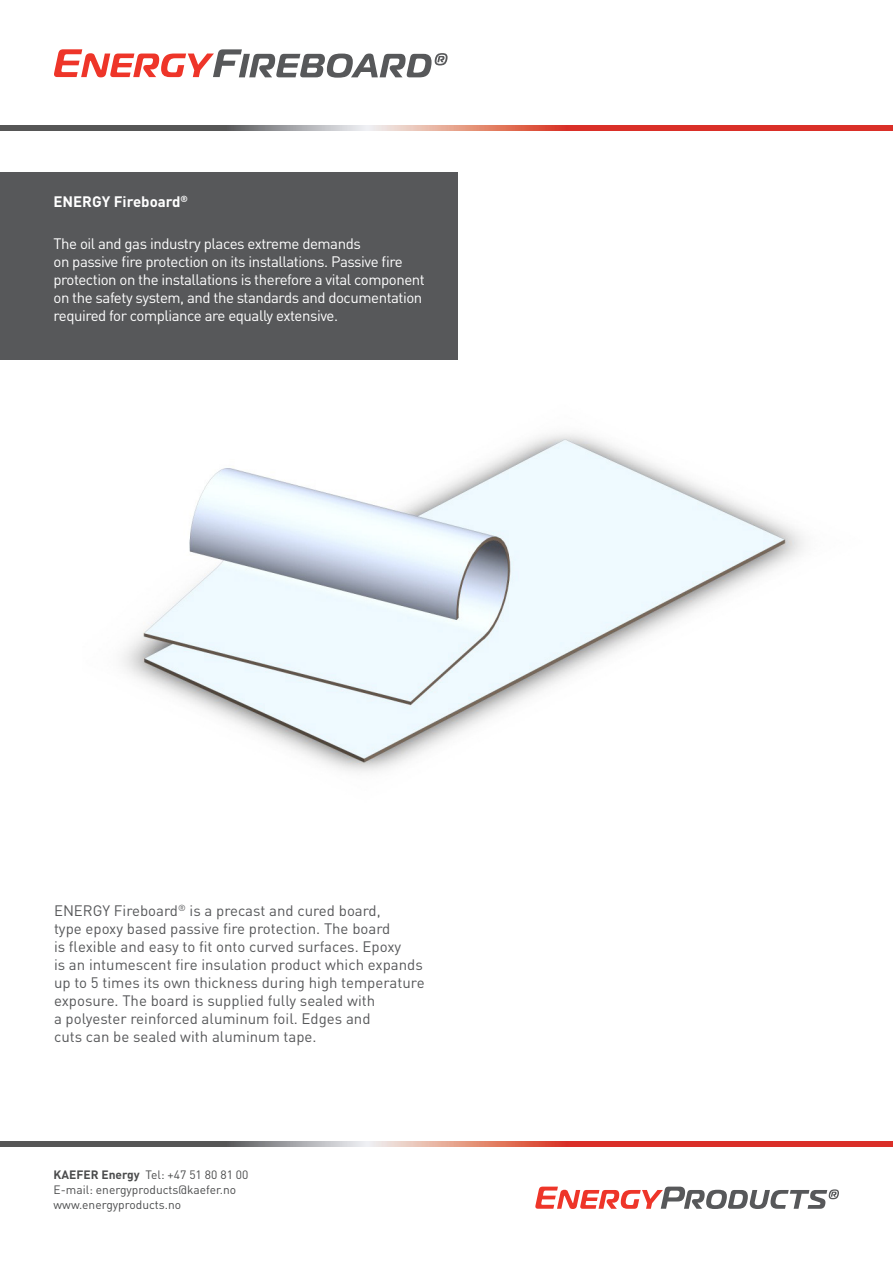
<style>
.page{position:relative;width:893px;height:1263px;background:#fff}
.page>*{position:absolute;margin:0;border:0;box-sizing:border-box;transform-origin:0 0}
.t1{font:15px/18px "DIN";color:#57585a}
.t2{font:15px/18px "DIN";letter-spacing:-.03em;color:#fff}
.t3{font:700 15px "DIN";color:#fff}
.t4{font:12px "DIN";color:#4b4c4d}
.s1{font-weight:700}
</style>
<div class="page">
<img style="left:0;top:125px;width:893px;height:5px">
<img style="left:0;top:1142px;width:893px;height:4px">
<svg style="left:535px;top:1186px;width:304px;height:23px"></svg>
<img style="left:122px;top:256px;width:682px;height:516px">
<div style="left:0;top:173px;width:457px;height:187px;background:#57585a"></div>
<svg style="left:54px;top:49px;width:394px;height:29px"></svg>
<p class="t3" style="left:54px;top:192px;width:136px">ENERGY Fireboard<sup>®</sup></p>
<p class="t2" style="left:54px;top:235px;width:373px">The oil and gas industry places extreme demands<br>on passive fire protection on its installations. Passive fire protection on the installations is therefore a vital component on the safety system, and the standards and documentation required for compliance are equally extensive.</p>
<p class="t1" style="left:54px;top:901px;width:372px">ENERGY Fireboard<sup>®</sup> is a precast and cured board,<br>type epoxy based passive fire protection. The board<br>is flexible and easy to fit onto curved surfaces. Epoxy<br>is an intumescent fire insulation product which expands up to 5 times its own thickness during high temperature exposure. The board is supplied fully sealed with<br>a polyester reinforced aluminum foil. Edges and<br>cuts can be sealed with aluminum tape.</p>
<p class="t4" style="left:54px;top:1167px;width:196px"><span class="s1">KAEFER Energy</span> Tel: +47 51 80 81 00</p>
<p class="t4" style="left:54px;top:1182px;width:184px">E-mail: energyproducts@kaefer.no</p>
<p class="t4" style="left:54px;top:1197px;width:129px">www.energyproducts.no</p>
</div>
